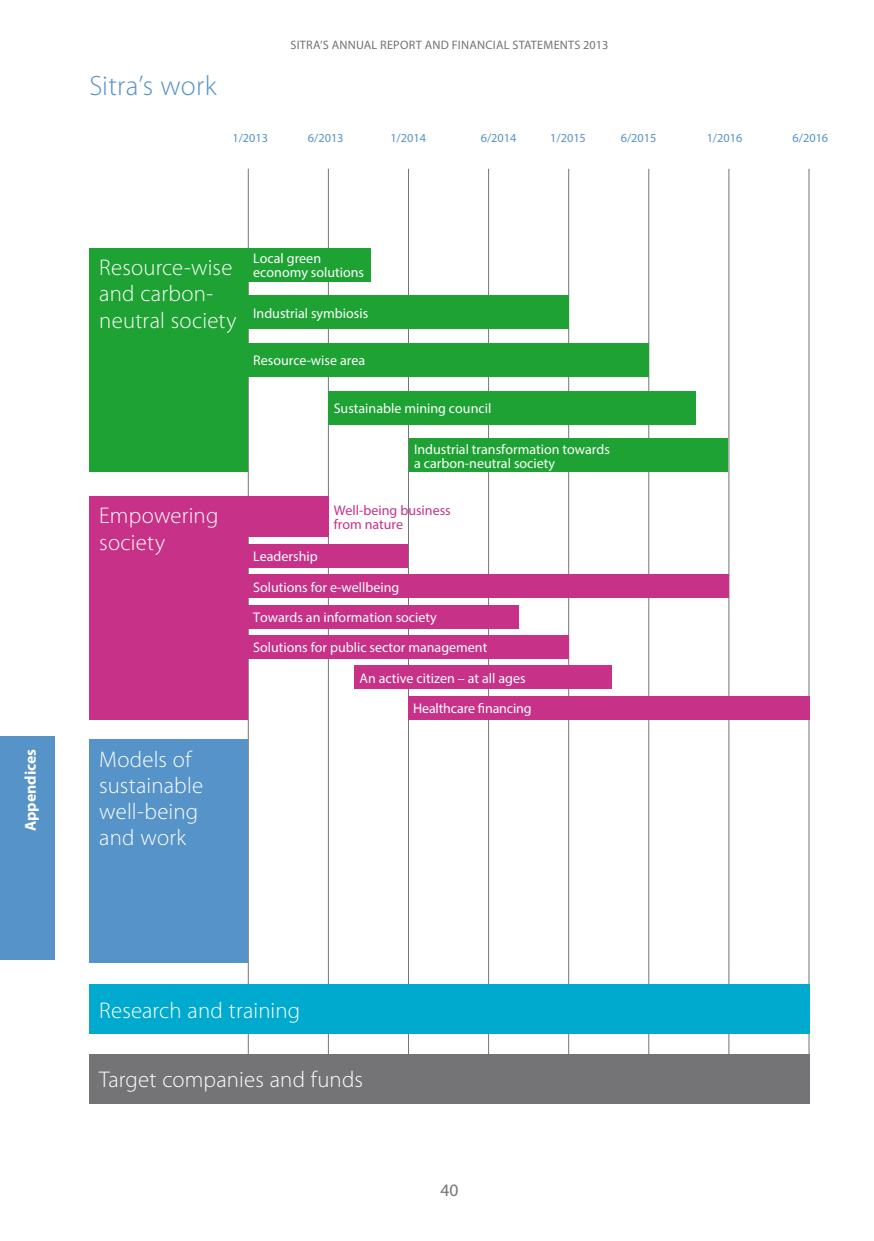
<style>
.page{position:relative;width:874px;height:1241px;background:#fff}
.page>*{position:absolute;margin:0;border:0;box-sizing:border-box;transform-origin:0 0}
.t1{font:300 28px "Myriad Pro";letter-spacing:.01em;color:#5693c9}
.t2{font:300 22.75px/26.2px "Myriad Pro";letter-spacing:.01em;color:#fff}
.t3{font:17.5px "Myriad Pro";color:#747476}
.t4{font:700 15.75px "Myriad Pro";color:#fff}
.t5{font:14px/14px "Myriad Pro";color:#fff}
.t6{font:14px/14px "Myriad Pro";color:#c73187}
.t7{font:12.25px "Myriad Pro";color:#5693c9}
.t8{font:12.25px "Myriad Pro";letter-spacing:.02em;color:#747476}
</style>
<div class="page">
<hr style="left:248px;top:169px;width:1px;height:932px;background:#747476">
<hr style="left:328px;top:169px;width:1px;height:932px;background:#747476">
<hr style="left:408px;top:169px;width:1px;height:932px;background:#747476">
<hr style="left:488px;top:169px;width:1px;height:932px;background:#747476">
<hr style="left:568px;top:169px;width:1px;height:932px;background:#747476">
<hr style="left:648px;top:169px;width:1px;height:932px;background:#747476">
<hr style="left:728px;top:169px;width:1px;height:932px;background:#747476">
<hr style="left:808px;top:169px;width:1px;height:932px;background:#747476">
<div style="left:248px;top:496px;width:80px;height:40px;background:#c73187"></div>
<div style="left:248px;top:544px;width:160px;height:23px;background:#c73187"></div>
<div style="left:248px;top:574px;width:480px;height:23px;background:#c73187"></div>
<div style="left:248px;top:605px;width:270px;height:23px;background:#c73187"></div>
<div style="left:248px;top:635px;width:320px;height:23px;background:#c73187"></div>
<div style="left:354px;top:665px;width:257px;height:24px;background:#c73187"></div>
<div style="left:408px;top:696px;width:401px;height:23px;background:#c73187"></div>
<div style="left:89px;top:496px;width:159px;height:223px;background:#c73187"></div>
<div style="left:89px;top:739px;width:159px;height:223px;background:#5693c9"></div>
<div style="left:89px;top:984px;width:720px;height:49px;background:#00aace"></div>
<div style="left:89px;top:1053px;width:720px;height:50px;background:#747476"></div>
<div style="left:89px;top:248px;width:159px;height:223px;background:#1ea233"></div>
<div style="left:248px;top:248px;width:123px;height:33px;background:#1ea233"></div>
<div style="left:248px;top:296px;width:320px;height:33px;background:#1ea233"></div>
<div style="left:248px;top:343px;width:400px;height:33px;background:#1ea233"></div>
<div style="left:328px;top:391px;width:367px;height:33px;background:#1ea233"></div>
<div style="left:409px;top:439px;width:318px;height:33px;background:#1ea233"></div>
<div style="left:0;top:736px;width:55px;height:223px;background:#5693c9"></div>
<p class="t4" style="left:20px;top:831px;width:84px;rotate:-90deg">Appendices</p>
<h1 class="t1" style="left:89px;top:69px;width:129px">Sitra’s work</h1>
<p class="t8" style="left:290px;top:38px;width:319px">SITRA’S ANNUAL REPORT AND FINANCIAL STATEMENTS 2013</p>
<p class="t7" style="left:232px;top:130px;width:37px">1/2013</p>
<p class="t7" style="left:308px;top:130px;width:37px">6/2013</p>
<p class="t7" style="left:390px;top:130px;width:37px">1/2014</p>
<p class="t7" style="left:480px;top:130px;width:37px">6/2014</p>
<p class="t7" style="left:550px;top:130px;width:37px">1/2015</p>
<p class="t7" style="left:620px;top:130px;width:37px">6/2015</p>
<p class="t7" style="left:706px;top:130px;width:37px">1/2016</p>
<p class="t7" style="left:792px;top:130px;width:37px">6/2016</p>
<h2 class="t2" style="left:99px;top:254px;width:139px">Resource-wise and carbon&shy;neutral society</h2>
<p class="t5" style="left:253px;top:251px;width:112px">Local green economy solutions</p>
<p class="t5" style="left:253px;top:306px;width:116px">Industrial symbiosis</p>
<p class="t5" style="left:253px;top:353px;width:113px">Resource-wise area</p>
<p class="t5" style="left:333px;top:401px;width:159px">Sustainable mining council</p>
<p class="t5" style="left:414px;top:441px;width:197px">Industrial transformation towards a carbon-neutral society</p>
<h2 class="t2" style="left:99px;top:502px;width:120px">Empowering society</h2>
<h2 class="t2" style="left:99px;top:745px;width:105px">Models of sustainable well-being and work</h2>
<p class="t6" style="left:333px;top:503px;width:118px">Well-being business from nature</p>
<p class="t5" style="left:253px;top:549px;width:66px">Leadership</p>
<p class="t5" style="left:253px;top:579px;width:147px">Solutions for e-wellbeing</p>
<p class="t5" style="left:253px;top:610px;width:185px">Towards an information society</p>
<p class="t5" style="left:253px;top:640px;width:235px">Solutions for public sector management</p>
<p class="t5" style="left:359px;top:670px;width:167px">An active citizen – at all ages</p>
<p class="t5" style="left:413px;top:701px;width:120px">Healthcare financing</p>
<h2 class="t2" style="left:99px;top:996px;width:202px">Research and training</h2>
<h2 class="t2" style="left:99px;top:1066px;width:265px">Target companies and funds</h2>
<p class="t3" style="left:440px;top:1179px;width:19px">40</p>
</div>
